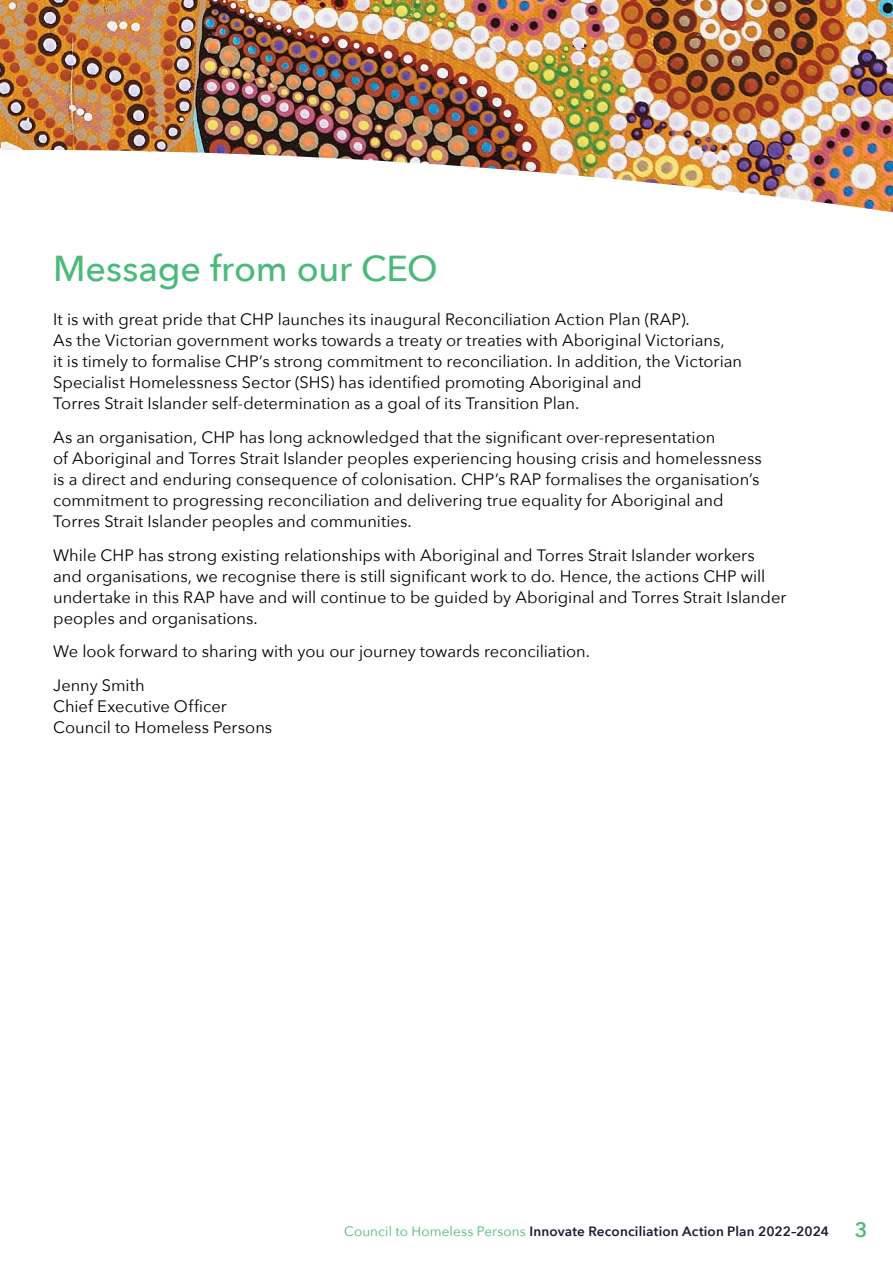
<style>
.page{position:relative;width:893px;height:1263px;background:#fff}
.page>*{position:absolute;margin:0;border:0;box-sizing:border-box;transform-origin:0 0}
.t1{font:500 36px "Avenir Next";letter-spacing:-.005em;color:#4aba7a}
.t2{font:16.5px/21px "Avenir Next";color:#000}
.t3{font:600 13.5px "Avenir Next";letter-spacing:.015em;color:#1b1b33}
.s1{font-weight:400;color:#4aba7a}
.s2{font-size:21px;color:#4aba7a}
</style>
<div class="page">
<img style="left:0;top:0;width:893px;height:150px">
<img style="left:72px;top:150px;width:821px;height:63px">
<h1 class="t1" style="left:53px;top:237px;width:386px">Message from our CEO</h1>
<p class="t2" style="left:53px;top:308px;width:690px">It is with great pride that CHP launches its inaugural Reconciliation Action Plan (RAP).<br>As the Victorian government works towards a treaty or treaties with Aboriginal Victorians,<br>it is timely to formalise CHP’s strong commitment to reconciliation. In addition, the Victorian Specialist Homelessness Sector (SHS) has identified promoting Aboriginal and<br>Torres Strait Islander self-determination as a goal of its Transition Plan.</p>
<p class="t2" style="left:53px;top:426px;width:710px">As an organisation, CHP has long acknowledged that the significant over‑representation<br>of Aboriginal and Torres Strait Islander peoples experiencing housing crisis and homelessness is a direct and enduring consequence of colonisation. CHP’s RAP formalises the organisation’s commitment to progressing reconciliation and delivering true equality for Aboriginal and Torres Strait Islander peoples and communities.</p>
<p class="t2" style="left:53px;top:543px;width:735px">While CHP has strong existing relationships with Aboriginal and Torres Strait Islander workers and organisations, we recognise there is still significant work to do. Hence, the actions CHP will undertake in this RAP have and will continue to be guided by Aboriginal and Torres Strait Islander peoples and organisations.</p>
<p class="t2" style="left:53px;top:634px;width:538px;line-height:33.8px">We look forward to sharing with you our journey towards reconciliation.<br>Jenny Smith</p>
<p class="t2" style="left:53px;top:695px;width:221px">Chief Executive Officer<br>Council to Homeless Persons</p>
<p class="t3" style="left:344px;top:1219px;width:525px"><span class="s1">Council to Homeless Persons</span> Innovate Reconciliation Action Plan 2022–2024 <span class="s2">3</span></p>
</div>
